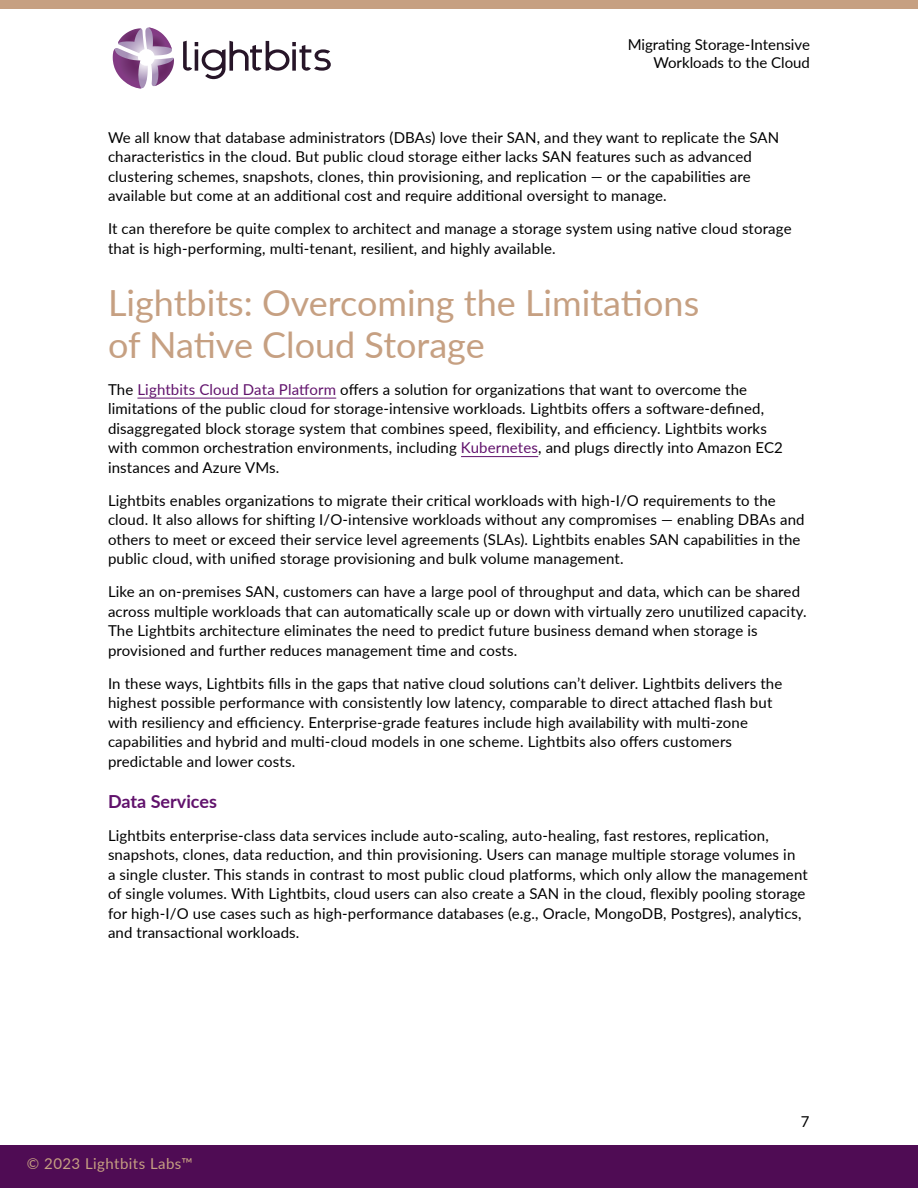
<style>
.page{position:relative;width:918px;height:1188px;background:#fff}
.page>*{position:absolute;margin:0;border:0;box-sizing:border-box;transform-origin:0 0}
.t1{font:36px/42px "Lato";color:#c6a082}
.t2{font:700 18px "Lato";color:#61126c}
.t3{font:15px/19.5px "Lato";letter-spacing:.01em;color:#000}
.t4{font:15px "Lato";letter-spacing:.03em;color:#c6a082}
.s1{color:#61126c}
</style>
<div class="page">
<div style="left:0;top:0;width:918px;height:9px;background:#c6a082"></div>
<div style="left:0;top:1145px;width:918px;height:43px;background:#4f0c54"></div>
<svg style="left:183px;top:41px;width:148px;height:38px"></svg>
<svg style="left:113px;top:27px;width:61px;height:62px"></svg>
<hr style="left:137px;top:398px;width:199px;height:1px;background:#61126c">
<hr style="left:461px;top:456px;width:77px;height:1px;background:#61126c">
<p class="t3" style="left:628px;top:35px;width:184px;line-height:18px;text-align:right">Migrating Storage-Intensive<br>Workloads to the Cloud</p>
<p class="t3" style="left:108px;top:127px;width:673px">We all know that database administrators (DBAs) love their SAN, and they want to replicate the SAN characteristics in the cloud. But public cloud storage either lacks SAN features such as advanced clustering schemes, snapshots, clones, thin provisioning, and replication — or the capabilities are available but come at an additional cost and require additional oversight to manage.</p>
<p class="t3" style="left:108px;top:218px;width:685px">It can therefore be quite complex to architect and manage a storage system using native cloud storage that is high-performing, multi-tenant, resilient, and highly available.</p>
<h1 class="t1" style="left:108px;top:280px;width:593px">Lightbits: Overcoming the Limitations of Native Cloud Storage</h1>
<p class="t3" style="left:108px;top:379px;width:676px">The <span class="s1">Lightbits Cloud Data Platform</span> offers a solution for organizations that want to overcome the limitations of the public cloud for storage-intensive workloads. Lightbits offers a software-defined, disaggregated block storage system that combines speed, flexibility, and efficiency. Lightbits works with common orchestration environments, including <span class="s1">Kubernetes</span>, and plugs directly into Amazon EC2 instances and Azure VMs.</p>
<p class="t3" style="left:108px;top:490px;width:698px">Lightbits enables organizations to migrate their critical workloads with high-I/O requirements to the cloud. It also allows for shifting I/O-intensive workloads without any compromises — enabling DBAs and others to meet or exceed their service level agreements (SLAs). Lightbits enables SAN capabilities in the public cloud, with unified storage provisioning and bulk volume management.</p>
<p class="t3" style="left:108px;top:581px;width:700px">Like an on-premises SAN, customers can have a large pool of throughput and data, which can be shared across multiple workloads that can automatically scale up or down with virtually zero unutilized capacity.<br>The Lightbits architecture eliminates the need to predict future business demand when storage is provisioned and further reduces management time and costs.</p>
<p class="t3" style="left:108px;top:673px;width:676px">In these ways, Lightbits fills in the gaps that native cloud solutions can’t deliver. Lightbits delivers the highest possible performance with consistently low latency, comparable to direct attached flash but with resiliency and efficiency. Enterprise-grade features include high availability with multi-zone capabilities and hybrid and multi-cloud models in one scheme. Lightbits also offers customers predictable and lower costs.</p>
<p class="t2" style="left:108px;top:788px;width:110px">Data Services</p>
<p class="t3" style="left:108px;top:825px;width:701px">Lightbits enterprise-class data services include auto-scaling, auto-healing, fast restores, replication, snapshots, clones, data reduction, and thin provisioning. Users can manage multiple storage volumes in<br>a single cluster. This stands in contrast to most public cloud platforms, which only allow the management of single volumes. With Lightbits, cloud users can also create a SAN in the cloud, flexibly pooling storage for high-I/O use cases such as high-performance databases (e.g., Oracle, MongoDB, Postgres), analytics, and transactional workloads.</p>
<p class="t4" style="left:27px;top:1153px;width:167px">© 2023 Lightbits Labs™</p>
<p class="t3" style="left:801px;top:1111px;width:10px">7</p>
</div>
